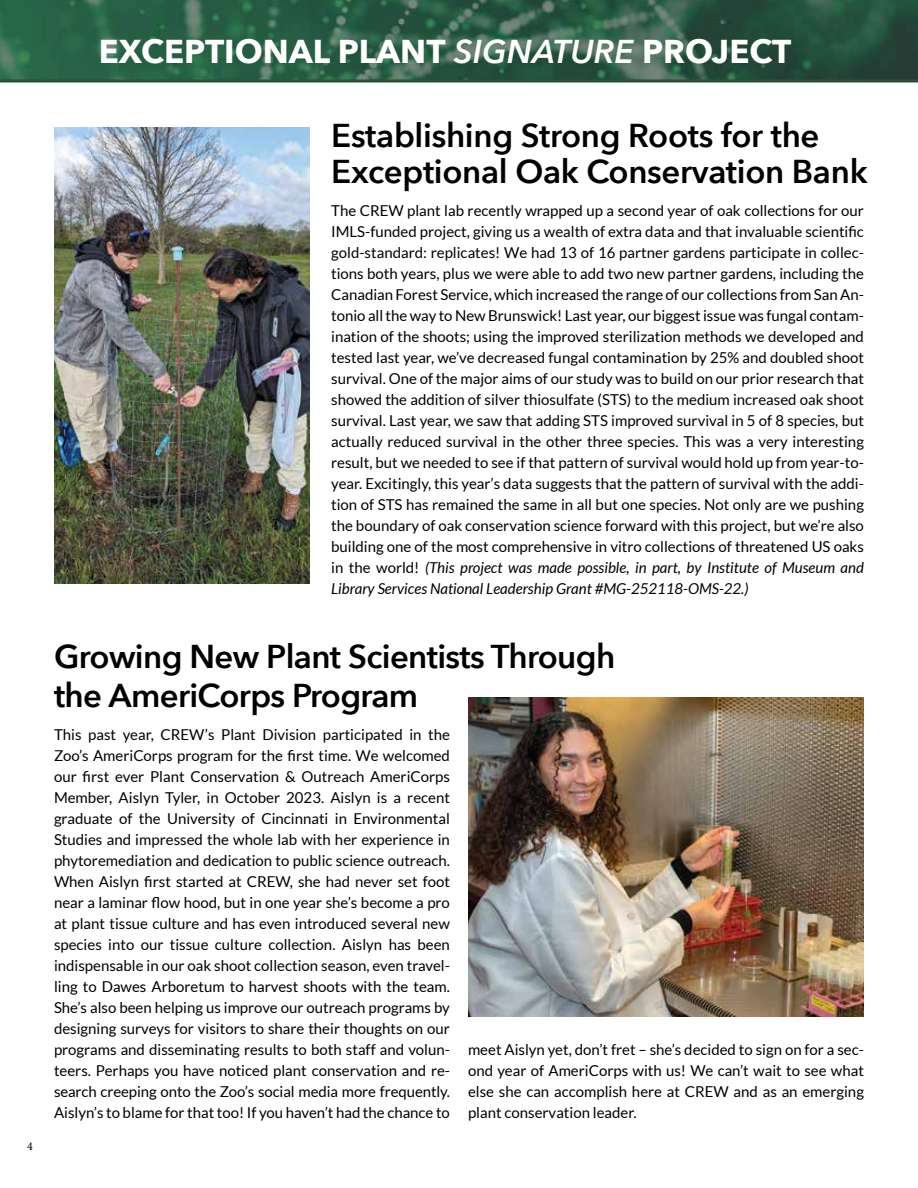
<style>
.page{position:relative;width:918px;height:1188px;background:#fff}
.page>*{position:absolute;margin:0;border:0;box-sizing:border-box;transform-origin:0 0}
.t1{font:600 33px/36px "Avenir Next";letter-spacing:-.02em;color:#000}
.t2{font:700 33px "Avenir Next";color:#fff}
.t3{font:15px/21px "Lato";color:#000;text-align:justify}
.t4{font:12px "Minion Pro";color:#000}
.s1{font-weight:600;font-style:italic}
.s2{font-style:italic}
</style>
<div class="page">
<img style="left:0;top:0;width:918px;height:80px">
<hr style="left:0;top:80px;width:918px;height:2px;background:#2a5135">
<img style="left:54px;top:128px;width:256px;height:456px">
<img style="left:468px;top:698px;width:396px;height:319px">
<h1 class="t2" style="left:99px;top:23px;width:694px">EXCEPTIONAL PLANT <span class="s1">SIGNATURE</span> PROJECT</h1>
<p class="t4" style="left:27px;top:1138px;width:7px">4</p>
<h1 class="t1" style="left:331px;top:116px;width:538px">Establishing Strong Roots for the<br>Exceptional Oak Conservation Bank</h1>
<p class="t3" style="left:331px;top:200px;width:534px">The CREW plant lab recently wrapped up a second year of oak collections for our IMLS-funded project, giving us a wealth of extra data and that invaluable scientific gold-standard: replicates! We had 13 of 16 partner gardens participate in collec&shy;tions both years, plus we were able to add two new partner gardens, including the Canadian Forest Service, which increased the range of our collections from San An&shy;tonio all the way to New Brunswick! Last year, our biggest issue was fungal contam&shy;ination of the shoots; using the improved sterilization methods we developed and tested last year, we’ve decreased fungal contamination by 25% and doubled shoot survival. One of the major aims of our study was to build on our prior research that showed the addition of silver thiosulfate (STS) to the medium increased oak shoot survival. Last year, we saw that adding STS improved survival in 5 of 8 species, but actually reduced survival in the other three species. This was a very interesting result, but we needed to see if that pattern of survival would hold up from year-to&shy;year. Excitingly, this year’s data suggests that the pattern of survival with the addi&shy;tion of STS has remained the same in all but one species. Not only are we pushing the boundary of oak conservation science forward with this project, but we’re also building one of the most comprehensive in vitro collections of threatened US oaks in the world! <span class="s2">(This project was made possible, in part, by Institute of Museum and Library Services National Leadership Grant #MG-252118-OMS-22.)</span></p>
<h1 class="t1" style="left:54px;top:635px;width:563px;line-height:39.6px">Growing New Plant Scientists Through the AmeriCorps Program</h1>
<p class="t3" style="left:54px;top:724px;width:398px">This past year, CREW’s Plant Division participated in the Zoo’s AmeriCorps program for the first time. We welcomed our first ever Plant Conservation &amp; Outreach AmeriCorps Member, Aislyn Tyler, in October 2023. Aislyn is a recent graduate of the University of Cincinnati in Environmental Studies and impressed the whole lab with her experience in phytoremediation and dedication to public science outreach.<br>When Aislyn first started at CREW, she had never set foot near a laminar flow hood, but in one year she’s become a pro at plant tissue culture and has even introduced several new species into our tissue culture collection. Aislyn has been indispensable in our oak shoot collection season, even travel&shy;ling to Dawes Arboretum to harvest shoots with the team.<br>She’s also been helping us improve our outreach programs by designing surveys for visitors to share their thoughts on our programs and disseminating results to both staff and volun&shy;teers. Perhaps you have noticed plant conservation and re&shy;search creeping onto the Zoo’s social media more frequently.<br>Aislyn’s to blame for that too! If you haven’t had the chance to</p>
<p class="t3" style="left:468px;top:1039px;width:398px">meet Aislyn yet, don’t fret – she’s decided to sign on for a sec&shy;ond year of AmeriCorps with us! We can’t wait to see what else she can accomplish here at CREW and as an emerging plant conservation leader.</p>
</div>
